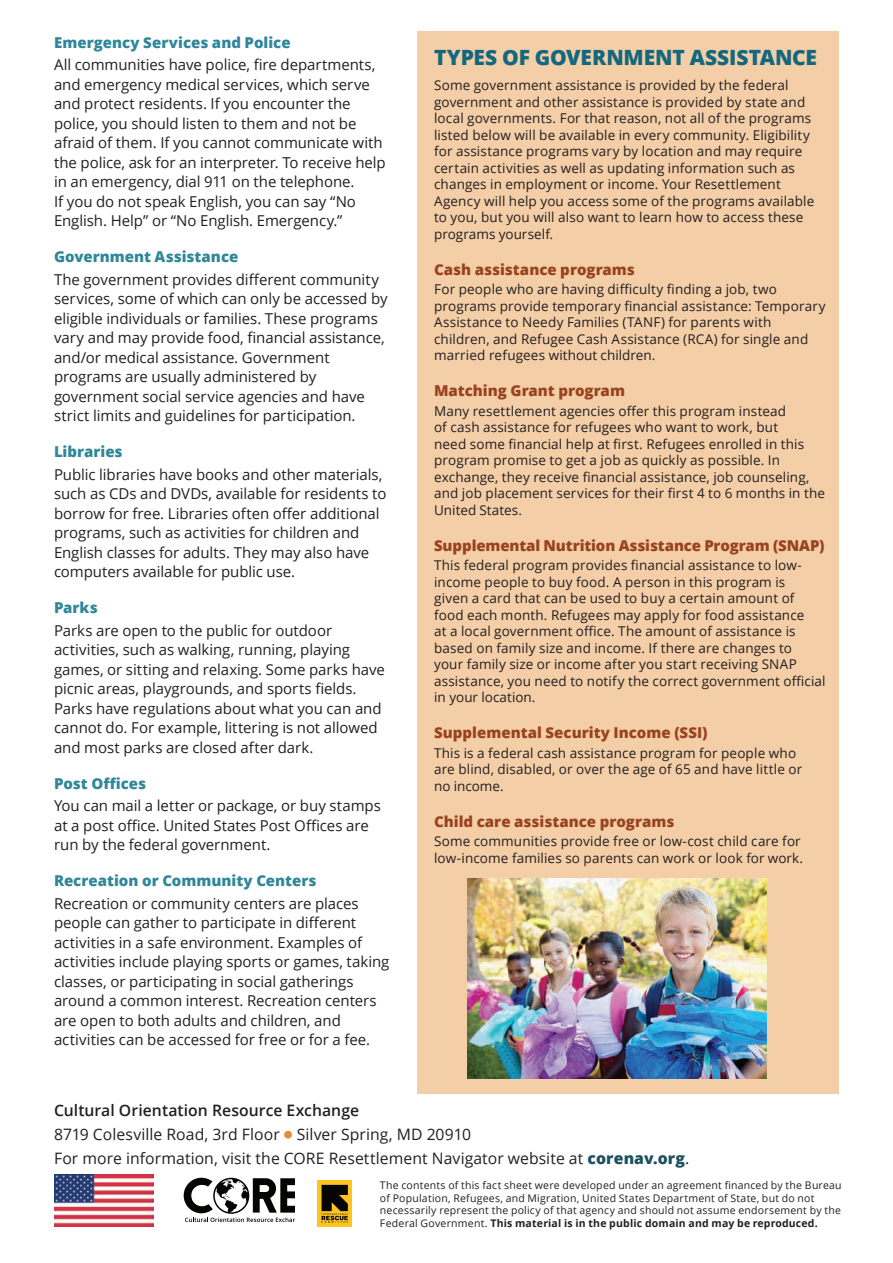
<style>
.page{position:relative;width:893px;height:1263px;background:#fff}
.page>*{position:absolute;margin:0;border:0;box-sizing:border-box;transform-origin:0 0}
.t1{font:800 21px "Open Sans";letter-spacing:-.005em;color:#13677e}
.t2{font:15.75px/24px "Open Sans";letter-spacing:.005em;color:#231f20}
.t3{font:15px/19.5px "Open Sans";letter-spacing:-.005em;color:#231f20}
.t4{font:800 15px "Open Sans";color:#994320}
.t5{font:800 15px "Open Sans";color:#30879a}
.t6{font:13.5px/16.5px "Open Sans";letter-spacing:.01em;color:#231f20}
.t7{font:10.5px/12.6px "Open Sans";letter-spacing:.02em;color:#231f20}
.s1{font-weight:600}
.s2{font-family:"Universal Newswith Comm Pi";color:#e68e36}
.s3{font-weight:800;color:#1c525f}
.s4{font-weight:700}
</style>
<div class="page">
<div style="left:418px;top:31px;width:421px;height:1062px;background:#f3cea7"></div>
<svg style="left:184px;top:1178px;width:110px;height:44px"></svg>
<div style="left:317px;top:1180px;width:35px;height:47px;background:#fec422"></div>
<svg style="left:321px;top:1185px;width:27px;height:38px"></svg>
<img style="left:54px;top:1174px;width:100px;height:53px">
<img style="left:467px;top:879px;width:300px;height:200px">
<p class="t5" style="left:54px;top:31px;width:238px">Emergency Services and Police</p>
<p class="t3" style="left:54px;top:55px;width:333px">All communities have police, fire departments, and emergency medical services, which serve and protect residents. If you encounter the police, you should listen to them and not be afraid of them. If you cannot communicate with the police, ask for an interpreter. To receive help in an emergency, dial 911 on the telephone.<br>If you do not speak English, you can say “No English. Help” or “No English. Emergency.”</p>
<p class="t5" style="left:54px;top:246px;width:186px">Government Assistance</p>
<p class="t3" style="left:54px;top:269px;width:335px">The government provides different community services, some of which can only be accessed by eligible individuals or families. These programs vary and may provide food, financial assistance, and/or medical assistance. Government programs are usually administered by government social service agencies and have strict limits and guidelines for participation.</p>
<p class="t5" style="left:54px;top:441px;width:70px">Libraries</p>
<p class="t3" style="left:54px;top:464px;width:334px">Public libraries have books and other materials, such as CDs and DVDs, available for residents to borrow for free. Libraries often offer additional programs, such as activities for children and English classes for adults. They may also have computers available for public use.</p>
<p class="t5" style="left:54px;top:597px;width:45px">Parks</p>
<p class="t3" style="left:54px;top:620px;width:332px">Parks are open to the public for outdoor activities, such as walking, running, playing games, or sitting and relaxing. Some parks have picnic areas, playgrounds, and sports fields.<br>Parks have regulations about what you can and cannot do. For example, littering is not allowed and most parks are closed after dark.</p>
<p class="t5" style="left:54px;top:772px;width:94px">Post Offices</p>
<p class="t3" style="left:54px;top:796px;width:328px">You can mail a letter or package, or buy stamps at a post office. United States Post Offices are run by the federal government.</p>
<p class="t5" style="left:54px;top:869px;width:264px">Recreation or Community Centers</p>
<p class="t3" style="left:54px;top:893px;width:337px">Recreation or community centers are places people can gather to participate in different activities in a safe environment. Examples of activities include playing sports or games, taking classes, or participating in social gatherings around a common interest. Recreation centers are open to both adults and children, and activities can be accessed for free or for a fee.</p>
<h1 class="t1" style="left:434px;top:41px;width:384px">TYPES OF GOVERNMENT ASSISTANCE</h1>
<p class="t6" style="left:434px;top:77px;width:382px">Some government assistance is provided by the federal government and other assistance is provided by state and local governments. For that reason, not all of the programs listed below will be available in every community. Eligibility for assistance programs vary by location and may require certain activities as well as updating information such as changes in employment or income. Your Resettlement Agency will help you access some of the programs available to you, but you will also want to learn how to access these programs yourself.</p>
<p class="t4" style="left:434px;top:258px;width:202px">Cash assistance programs</p>
<p class="t6" style="left:434px;top:281px;width:393px">For people who are having difficulty finding a job, two programs provide temporary financial assistance: Temporary Assistance to Needy Families (TANF) for parents with children, and Refugee Cash Assistance (RCA) for single and married refugees without children.</p>
<p class="t4" style="left:434px;top:380px;width:192px">Matching Grant program</p>
<p class="t6" style="left:434px;top:402px;width:393px">Many resettlement agencies offer this program instead<br>of cash assistance for refugees who want to work, but<br>need some financial help at first. Refugees enrolled in this program promise to get a job as quickly as possible. In exchange, they receive financial assistance, job counseling, and job placement services for their first 4 to 6 months in the United States.</p>
<p class="t4" style="left:434px;top:534px;width:392px">Supplemental Nutrition Assistance Program (SNAP)</p>
<p class="t6" style="left:434px;top:557px;width:393px">This federal program provides financial assistance to low&shy;income people to buy food. A person in this program is<br>given a card that can be used to buy a certain amount of food each month. Refugees may apply for food assistance<br>at a local government office. The amount of assistance is based on family size and income. If there are changes to<br>your family size or income after you start receiving SNAP assistance, you need to notify the correct government official in your location.</p>
<p class="t4" style="left:434px;top:722px;width:275px">Supplemental Security Income (SSI)</p>
<p class="t6" style="left:434px;top:744px;width:370px">This is a federal cash assistance program for people who are blind, disabled, or over the age of 65 and have little or no income.</p>
<p class="t4" style="left:434px;top:810px;width:242px">Child care assistance programs</p>
<p class="t6" style="left:434px;top:833px;width:371px">Some communities provide free or low-cost child care for low-income families so parents can work or look for work.</p>
<p class="t2" style="left:54px;top:1098px;width:637px"><span class="s1">Cultural Orientation Resource Exchange<br></span>8719 Colesville Road, 3rd Floor <span class="s2">c</span> Silver Spring, MD 20910<br>For more information, visit the CORE Resettlement Navigator website at <span class="s3">corenav.org</span>.</p>
<p class="t7" style="left:380px;top:1179px;width:463px">The contents of this fact sheet were developed under an agreement financed by the Bureau of Population, Refugees, and Migration, United States Department of State, but do not necessarily represent the policy of that agency and should not assume endorsement by the Federal Government. <span class="s4">This material is in the public domain and may be reproduced.</span></p>
</div>
